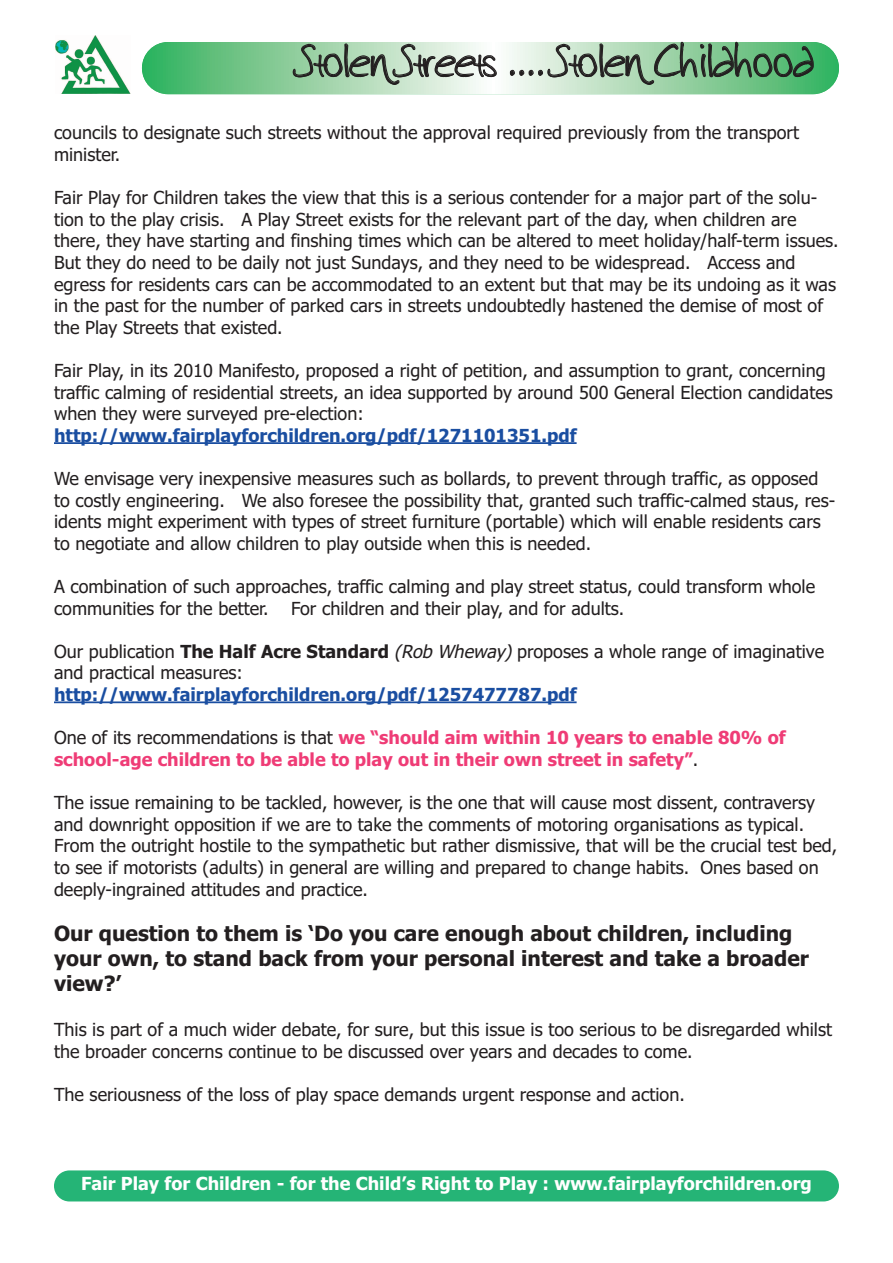
<style>
.page{position:relative;width:893px;height:1263px;background:#fff}
.page>*{position:absolute;margin:0;border:0;box-sizing:border-box;transform-origin:0 0}
.t1{font:36px "harrison";color:#231f20}
.t2{font:700 21px/25.2px "Tahoma";color:#231f20}
.t3{font:18px/21.6px "Tahoma";color:#231f20}
.t4{font:700 18px/21.6px "Tahoma";color:#ef3c76}
.t5{font:700 18px "Tahoma";color:#1a4ea1}
.t6{font:700 18px "Tahoma";color:#fff}
.s1{font-weight:700}
.s2{font-style:italic}
.s3{font-weight:400;color:#231f20}
</style>
<div class="page">
<svg style="left:142px;top:42px;width:697px;height:52px;background:#9cd5ab"></svg>
<img style="left:56px;top:35px;width:74px;height:59px">
<div style="left:54px;top:1170px;width:785px;height:31px;background:#25b476;border-radius:16px"></div>
<hr style="left:54px;top:442px;width:523px;height:2px;background:#1a4ea1">
<hr style="left:54px;top:701px;width:523px;height:2px;background:#1a4ea1">
<h1 class="t1" style="left:300px;top:43px;width:515px">Stolen Streets .... Stolen Childhood</h1>
<p class="t3" style="left:54px;top:122px;width:746px">councils to designate such streets without the approval required previously from the transport minister.</p>
<p class="t3" style="left:54px;top:187px;width:786px">Fair Play for Children takes the view that this is a serious contender for a major part of the solu&shy;tion to the play crisis. A Play Street exists for the relevant part of the day, when children are there, they have starting and finshing times which can be altered to meet holiday/half-term issues.<br>But they do need to be daily not just Sundays, and they need to be widespread. Access and egress for residents cars can be accommodated to an extent but that may be its undoing as it was in the past for the number of parked cars in streets undoubtedly hastened the demise of most of the Play Streets that existed.</p>
<p class="t3" style="left:54px;top:360px;width:780px">Fair Play, in its 2010 Manifesto, proposed a right of petition, and assumption to grant, concerning traffic calming of residential streets, an idea supported by around 500 General Election candidates when they were surveyed pre-election:</p>
<p class="t5" style="left:54px;top:425px;width:524px">http://www.fairplayforchildren.org/pdf/1271101351.pdf</p>
<p class="t3" style="left:54px;top:468px;width:783px">We envisage very inexpensive measures such as bollards, to prevent through traffic, as opposed to costly engineering. We also foresee the possibility that, granted such traffic-calmed staus, res&shy;idents might experiment with types of street furniture (portable) which will enable residents cars to negotiate and allow children to play outside when this is needed.</p>
<p class="t3" style="left:54px;top:576px;width:763px">A combination of such approaches, traffic calming and play street status, could transform whole communities for the better. For children and their play, and for adults.</p>
<p class="t3" style="left:54px;top:641px;width:772px">Our publication <span class="s1">The Half Acre Standard</span> <span class="s2">(RobWheway)</span>proposes a whole range of imaginative and practical measures:</p>
<p class="t5" style="left:54px;top:684px;width:524px">http://www.fairplayforchildren.org/pdf/1257477787.pdf</p>
<p class="t4" style="left:54px;top:727px;width:733px"><span class="s3">One of its recommendations is that</span> we “should aim within 10 years to enable 80% of school-age children to be able to play out in their own street in safety”<span class="s3">.</span></p>
<p class="t3" style="left:54px;top:792px;width:785px">The issue remaining to be tackled, however, is the one that will cause most dissent, contraversy and downright opposition if we are to take the comments of motoring organisations as typical.<br>From the outright hostile to the sympathetic but rather dismissive, that will be the crucial test bed, to see if motorists (adults) in general are willing and prepared to change habits. Ones based on deeply-ingrained attitudes and practice.</p>
<p class="t2" style="left:54px;top:921px;width:756px">Our question to them is ‘Do you care enough about children, including your own, to stand back from your personal interest and take a broader view?’</p>
<p class="t3" style="left:54px;top:1019px;width:780px">This is part of a much wider debate, for sure, but this issue is too serious to be disregarded whilst the broader concerns continue to be discussed over years and decades to come.</p>
<p class="t3" style="left:54px;top:1084px;width:632px">The seriousness of the loss of play space demands urgent response and action.</p>
<p class="t6" style="left:81px;top:1173px;width:732px">Fair Play for Children - for the Child’s Right to Play : www.fairplayforchildren.org</p>
</div>
